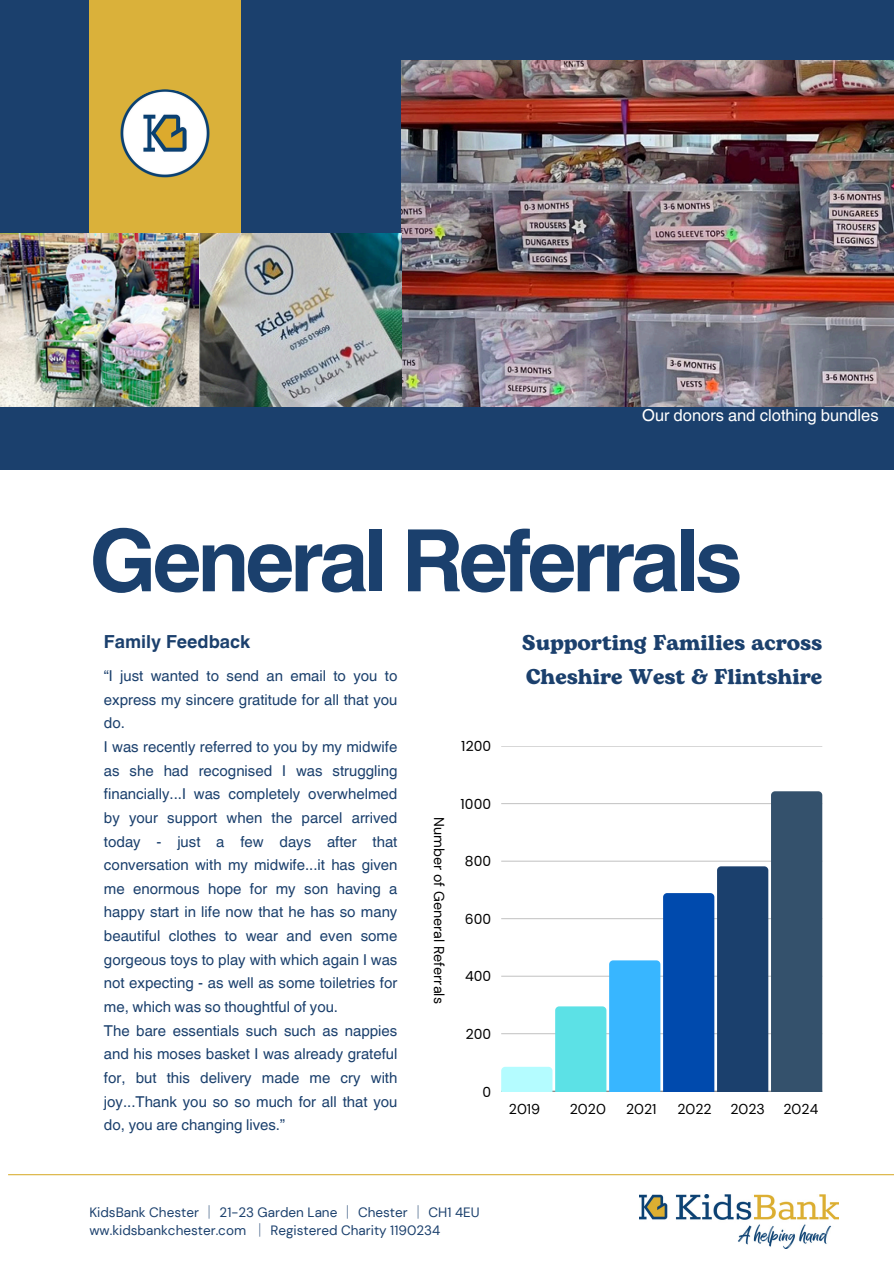
<style>
.page{position:relative;width:894px;height:1264px;background:#fff}
.page>*{position:absolute;margin:0;border:0;box-sizing:border-box;transform-origin:0 0}
.t1{font:700 86.1px "Helvetica World";letter-spacing:-.055em;color:#1b406d}
.t2{font:700 21.3px/33.8px "Bogart";color:#1b406d}
.t3{font:700 18px "Helvetica World";color:#1b406d}
.t4{font:16.5px "Helvetica World";color:#fff}
.t5{font:15px/23.7px "Helvetica World";color:#1b406d;text-align:justify}
.t6{font:14.25px "DM Sans";color:#000}
.t7{font:13.95px "Poppins";color:#000}
.t8{font:13.5px "DM Sans";color:#1b406d}
.s1{font-family:"Noto Sans CJ Ksc"}
</style>
<div class="page">
<div style="left:0;top:0;width:892px;height:469px;background:#1b406d"></div>
<div style="left:89px;top:0;width:152px;height:233px;background:#dab13a"></div>
<img style="left:401px;top:60px;width:492px;height:347px">
<hr style="left:8px;top:1174px;width:885px;height:1px;background:#dab13a">
<img style="left:115px;top:89px;width:100px;height:100px;border-radius:50%">
<img style="left:639px;top:1194px;width:199px;height:54px">
<hr style="left:501px;top:746px;width:321px;height:1px;background:#d7d7d7">
<svg style="left:501px;top:791px;width:321px;height:300px"></svg>
<img style="left:0;top:233px;width:199px;height:173px">
<img style="left:199px;top:233px;width:203px;height:173px">
<p class="t4" style="left:642px;top:406px;width:238px">Our donors and clothing bundles</p>
<p class="t1" style="left:89px;top:490px;width:654px">General Referrals</p>
<p class="t3" style="left:104px;top:626px;width:148px">Family Feedback</p>
<p class="t5" style="left:104px;top:664px;width:295px">“I just wanted to send an email to you to express my sincere gratitude for all that you do.</p>
<p class="t5" style="left:104px;top:735px;width:295px">I was recently referred to you by my midwife as she had recognised I was struggling financially...I was completely overwhelmed by your support when the parcel arrived today - just a few days after that conversation with my midwife...it has given me enormous hope for my son having a happy start in life now that he has so many beautiful clothes to wear and even some gorgeous toys to play with which again I was not expecting - as well as some toiletries for me, which was so thoughtful of you.</p>
<p class="t5" style="left:104px;top:1018px;width:295px">The bare essentials such such as nappies and his moses basket I was already grateful for, but this delivery made me cry with joy...Thank you so so much for all that you do, you are changing lives.”</p>
<h1 class="t2" style="left:522px;top:626px;width:301px">Supporting Families across<br>Cheshire West &amp; Flintshire</h1>
<p class="t7" style="left:461px;top:736px;width:31px">1200</p>
<p class="t6" style="left:448px;top:817px;width:188px;rotate:90deg">Number of General Referrals</p>
<p class="t7" style="left:460px;top:794px;width:32px">1000</p>
<p class="t7" style="left:465px;top:851px;width:28px">800</p>
<p class="t7" style="left:465px;top:909px;width:28px">600</p>
<p class="t7" style="left:465px;top:966px;width:28px">400</p>
<p class="t7" style="left:465px;top:1024px;width:27px">200</p>
<p class="t7" style="left:482px;top:1081px;width:10px">0</p>
<h4 class="t6" style="left:509px;top:1099px;width:33px">2019</h4>
<p class="t6" style="left:569px;top:1099px;width:38px">2020</p>
<p class="t6" style="left:626px;top:1099px;width:32px">2021</p>
<p class="t6" style="left:677px;top:1099px;width:36px">2022</p>
<p class="t6" style="left:730px;top:1099px;width:36px">2023</p>
<p class="t6" style="left:783px;top:1099px;width:36px">2024</p>
<p class="t8" style="left:89px;top:1203px;width:391px">KidsBank Chester <span class="s1">│</span> 21-23 Garden Lane <span class="s1">│</span> Chester <span class="s1">│</span> CH1 4EU</p>
<p class="t8" style="left:89px;top:1221px;width:352px">ww.kidsbankchester.com <span class="s1">│</span> Registered Charity 1190234</p>
</div>
